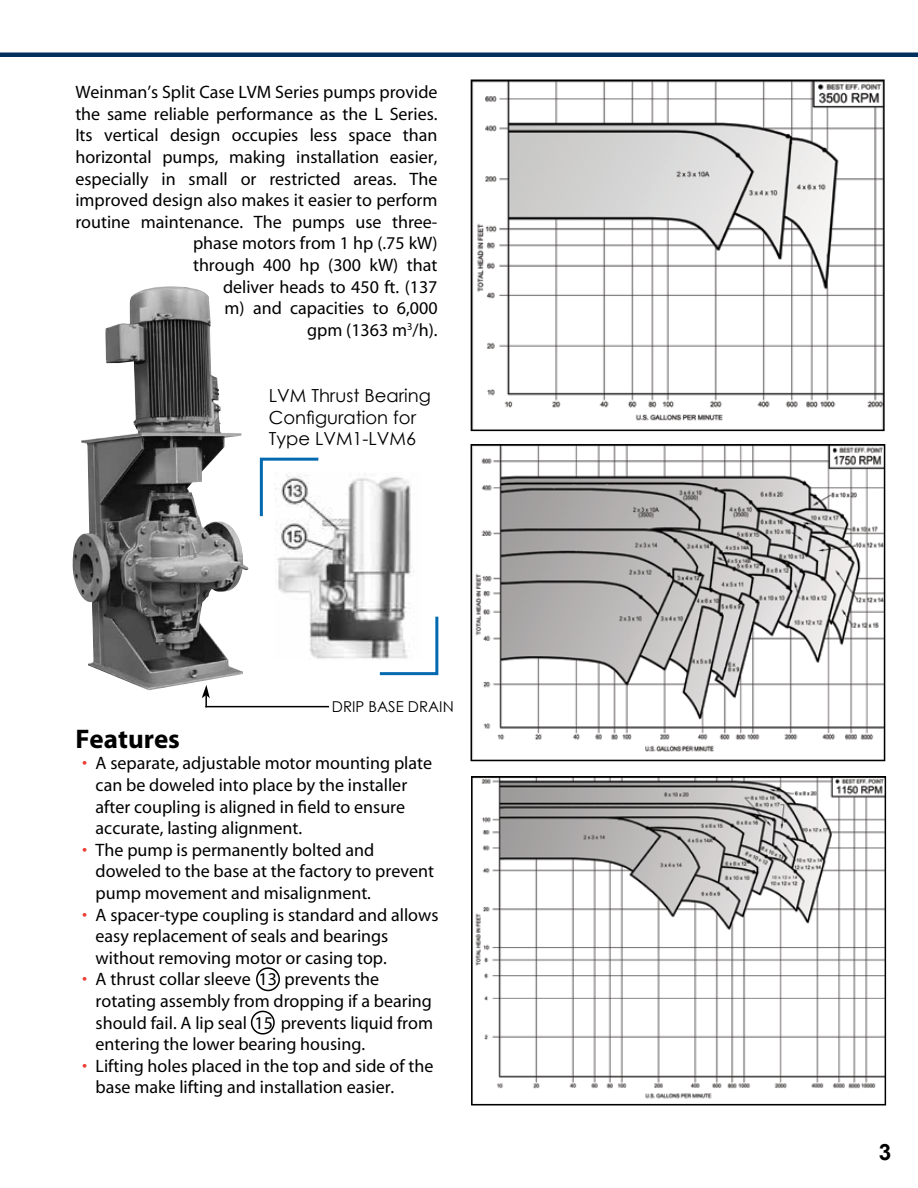
<style>
.page{position:relative;width:918px;height:1188px;background:#fff}
.page>*{position:absolute;margin:0;border:0;box-sizing:border-box;transform-origin:0 0}
.t1{font:700 27px "Myriad";color:#000}
.t2{font:700 22.5px "Arial";color:#000}
.t3{font:18px/21.6px "Myriad";color:#000}
.t4{font:18px/21.6px "Century Gothic";color:#000}
.t5{font:15px "Century Gothic";color:#000}
.s1{color:#ef4135}
</style>
<div class="page">
<div style="left:0;top:52px;width:918px;height:5px;background:#00305e"></div>
<img style="left:73px;top:286px;width:175px;height:404px">
<img style="left:277px;top:475px;width:137px;height:184px">
<svg style="left:259px;top:457px;width:62px;height:62px"></svg>
<svg style="left:377px;top:614px;width:62px;height:62px"></svg>
<hr style="left:205px;top:706px;width:124px;height:1px;background:#000">
<svg style="left:202px;top:685px;width:8px;height:22px"></svg>
<div style="left:256px;top:967px;width:24px;height:24px;border:2px solid #000;border-radius:50%"></div>
<div style="left:251px;top:1011px;width:24px;height:24px;border:2px solid #000;border-radius:50%"></div>
<img style="left:475px;top:779px;width:408px;height:320px">
<div style="left:471px;top:776px;width:415px;height:330px;border:2px solid #000"></div>
<img style="left:475px;top:447px;width:407px;height:305px">
<div style="left:471px;top:444px;width:414px;height:317px;border:2px solid #000"></div>
<img style="left:477px;top:83px;width:405px;height:338px">
<div style="left:471px;top:80px;width:414px;height:351px;border:2px solid #000"></div>
<p class="t3" style="left:75px;top:82px;width:364px;text-align:right">Weinman’s Split Case LVM Series pumps provide the same reliable performance as the L Series.<br>Its vertical design occupies less space than horizontal pumps, making installation easier, especially in small or restricted areas. The improved design also makes it easier to perform routine maintenance. The pumps use three&shy;phase motors from 1 hp (.75 kW)<br>through 400 hp (300 kW) that<br>deliver heads to 450 ft. (137<br>m) and capacities to 6,000<br>gpm (1363 m<sup>3</sup>/h).</p>
<p class="t4" style="left:269px;top:385px;width:164px">LVM Thrust Bearing<br>Configuration for<br>Type LVM1-LVM6</p>
<p class="t5" style="left:332px;top:696px;width:123px">DRIP BASE DRAIN</p>
<h1 class="t1" style="left:75px;top:725px;width:106px">Features</h1>
<p class="t3" style="left:96px;top:753px;width:338px;text-indent:-14px"><span class="s1">•</span> A separate, adjustable motor mounting plate can be doweled into place by the installer after coupling is aligned in field to ensure accurate, lasting alignment.</p>
<p class="t3" style="left:96px;top:840px;width:340px;text-indent:-14px"><span class="s1">•</span> The pump is permanently bolted and doweled to the base at the factory to prevent pump movement and misalignment.</p>
<p class="t3" style="left:96px;top:905px;width:344px;text-indent:-14px"><span class="s1">•</span> A spacer-type coupling is standard and allows easy replacement of seals and bearings without removing motor or casing top.</p>
<p class="t3" style="left:96px;top:969px;width:339px;text-indent:-14px"><span class="s1">•</span> A thrust collar sleeve 13 prevents the rotating assembly from dropping if a bearing should fail. A lip seal 15 prevents liquid from entering the lower bearing housing.</p>
<p class="t3" style="left:96px;top:1056px;width:339px;text-indent:-14px"><span class="s1">•</span> Lifting holes placed in the top and side of the base make lifting and installation easier.</p>
<p class="t2" style="left:879px;top:1137px;width:14px">3</p>
</div>
